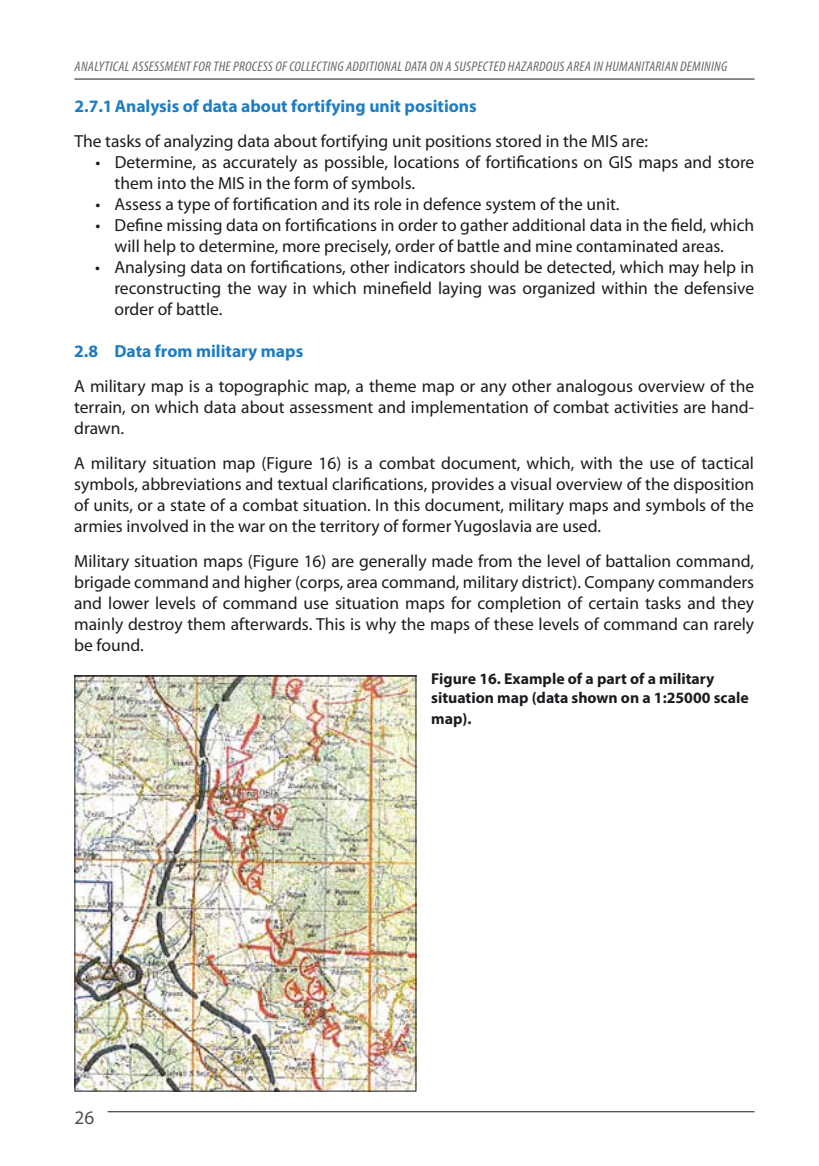
<style>
.page{position:relative;width:819px;height:1166px;background:#fff}
.page>*{position:absolute;margin:0;border:0;box-sizing:border-box;transform-origin:0 0}
.t1{font:19.25px "Myriad Pro";color:#504f53}
.t2{font:17.5px/21px "Myriad Pro";color:#1b1c20;text-align:justify}
.t3{font:700 17.5px "Myriad Pro";color:#1e7dc2}
.t4{font:700 15.75px/18.9px "Myriad Pro";color:#1b1c20}
.t5{font:italic condensed 14px "Myriad Pro";letter-spacing:.02em;color:#68676c;scale:1.04 1}
</style>
<div class="page">
<hr style="left:74px;top:79px;width:680px;height:1px;background:#1b1c20">
<hr style="left:107px;top:1111px;width:647px;height:1px;background:#1b1c20">
<img style="left:76px;top:677px;width:338px;height:412px">
<div style="left:74px;top:675px;width:342px;height:416px;border:1px solid #1b1c20"></div>
<p class="t5" style="left:75px;top:59px;width:629px">ANALYTICAL ASSESSMENT FOR THE PROCESS OF COLLECTING ADDITIONAL DATA ON A SUSPECTED HAZARDOUS AREA IN HUMANITARIAN DEMINING</p>
<p class="t3" style="left:74px;top:95px;width:404px">2.7.1Analysis of data about fortifying unit positions</p>
<p class="t2" style="left:74px;top:131px;width:575px">The tasks of analyzing data about fortifying unit positions stored in the MIS are:</p>
<p class="t2" style="left:115px;top:152px;width:641px;text-indent:-19px">• Determine, as accurately as possible, locations of fortifications on GIS maps and store them into the MIS in the form of symbols.</p>
<p class="t2" style="left:95px;top:194px;width:525px">• Assess a type of fortification and its role in defence system of the unit.</p>
<p class="t2" style="left:114px;top:215px;width:641px;text-indent:-19px">• Define missing data on fortifications in order to gather additional data in the field, which will help to determine, more precisely, order of battle and mine contaminated areas.</p>
<p class="t2" style="left:114px;top:257px;width:641px;text-indent:-19px">• Analysing data on fortifications, other indicators should be detected, which may help in reconstructing the way in which minefield laying was organized within the defensive order of battle.</p>
<p class="t3" style="left:74px;top:340px;width:231px">2.8 Data from military maps</p>
<p class="t2" style="left:74px;top:376px;width:681px">A military map is a topographic map, a theme map or any other analogous overview of the terrain, on which data about assessment and implementation of combat activities are hand&shy;drawn.</p>
<p class="t2" style="left:74px;top:453px;width:681px">A military situation map (Figure 16) is a combat document, which, with the use of tactical symbols, abbreviations and textual clarifications, provides a visual overview of the disposition of units, or a state of a combat situation. In this document, military maps and symbols of the armies involved in the war on the territory of former Yugoslavia are used.</p>
<p class="t2" style="left:74px;top:551px;width:681px">Military situation maps (Figure 16) are generally made from the level of battalion command, brigade command and higher (corps, area command, military district). Company commanders and lower levels of command use situation maps for completion of certain tasks and they mainly destroy them afterwards. This is why the maps of these levels of command can rarely be found.</p>
<p class="t4" style="left:431px;top:669px;width:319px">Figure 16. Example of a part of a military situation map (data shown on a 1:25000 scale</p>
<p class="t4" style="left:431px;top:709px;width:42px">map).</p>
<p class="t1" style="left:74px;top:1107px;width:21px">26</p>
</div>
